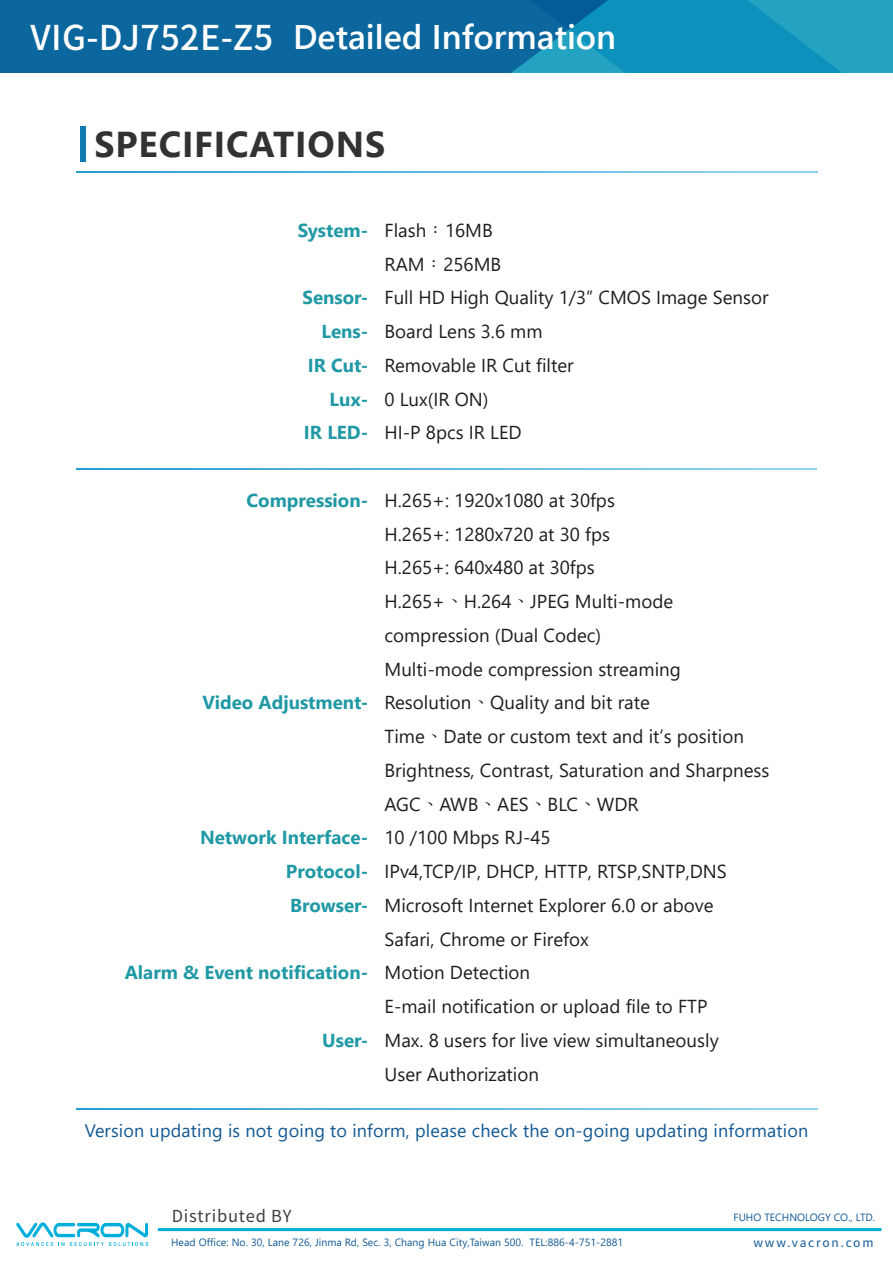
<style>
.page{position:relative;width:893px;height:1263px;background:#fff}
.page>*{position:absolute;margin:0;border:0;box-sizing:border-box;transform-origin:0 0}
.t1{font:700 36px "Segoe UI";letter-spacing:.02em;color:#313333}
.t2{font:600 34.2px "Segoe UI";color:#fff}
.t3{font:18.75px/33.8px "Segoe UI";color:#1e1e1e}
.t4{font:700 18.75px/33.8px "Segoe UI";color:#2099a5;text-align:right}
.t5{font:18px "Segoe UI";letter-spacing:.01em;color:#125993}
.t6{font:16.5px "Noto Sans CJ Ktc";letter-spacing:.05em;color:#3f3f3f}
.t7{font:12px "Noto Sans CJ Ktc";letter-spacing:.15em;color:#125993}
.t8{font:10.5px "Segoe UI";letter-spacing:.005em;color:#125993}
.s1{font-family:"Noto Sans CJ Ktc";font-weight:500}
.s2{font-family:"Adobe Ming Std";font-weight:300}
</style>
<div class="page">
<svg style="left:77px;top:171px;width:741px;height:1px"></svg>
<svg style="left:76px;top:469px;width:741px;height:1px"></svg>
<svg style="left:77px;top:1108px;width:741px;height:1px"></svg>
<svg style="left:754px;top:0;width:139px;height:73px;background:#1b9dbf"></svg>
<svg style="left:0;top:0;width:754px;height:73px;background:#0b72a4"></svg>
<div style="left:80px;top:127px;width:5px;height:35px;background:#127baf"></div>
<svg style="left:16px;top:1222px;width:132px;height:24px"></svg>
<hr style="left:158px;top:1228px;width:723px;height:3px;background:#00aedc">
<h2 class="t2" style="left:31px;top:5px;width:587px"><span class="s1">VIG-DJ752E-Z5</span> Detailed Information</h2>
<h1 class="t1" style="left:95px;top:110px;width:292px">SPECIFICATIONS</h1>
<p class="t4" style="left:298px;top:212px;width:72px">System-</p>
<p class="t4" style="left:302px;top:279px;width:67px">Sensor-<br>Lens-<br>IR Cut-<br>Lux-<br>IR LED-</p>
<p class="t3" style="left:384px;top:212px;width:386px">Flash<span class="s2">：</span>16MB<br>RAM<span class="s2">：</span>256MB<br>Full HD High Quality 1/3” CMOS Image Sensor<br>Board Lens 3.6 mm<br>Removable IR Cut filter<br>0 Lux(IR ON)<br>HI-P 8pcs IR LED</p>
<p class="t4" style="left:247px;top:482px;width:123px">Compression-</p>
<p class="t4" style="left:202px;top:684px;width:167px">Video Adjustment-</p>
<p class="t4" style="left:286px;top:819px;width:84px;text-align:justify;text-indent:-86px">Network Interface-Protocol-Browser-</p>
<p class="t4" style="left:125px;top:954px;width:245px">Alarm &amp; Event notification-</p>
<p class="t4" style="left:322px;top:1022px;width:48px">User-</p>
<p class="t3" style="left:384px;top:482px;width:386px">H.265+: 1920x1080 at 30fps<br>H.265+: 1280x720 at 30 fps<br>H.265+: 640x480 at 30fps<br>H.265+<span class="s2">、</span>H.264<span class="s2">、</span>JPEG Multi-mode compression (Dual Codec)<br>Multi-mode compression streaming<br>Resolution<span class="s2">、</span>Quality and bit rate<br>Time<span class="s2">、</span>Date or custom text and it’s position<br>Brightness, Contrast, Saturation and Sharpness<br>AGC<span class="s2">、</span>AWB<span class="s2">、</span>AES<span class="s2">、</span>BLC<span class="s2">、</span>WDR<br>10 /100 Mbps RJ-45<br>IPv4,TCP/IP, DHCP, HTTP, RTSP,SNTP,DNS<br>Microsoft Internet Explorer 6.0 or above<br>Safari, Chrome or Firefox<br>Motion Detection<br>E-mail notification or upload file to FTP<br>Max. 8 users for live view simultaneously<br>User Authorization</p>
<p class="t5" style="left:85px;top:1113px;width:725px">Version updating is not going to inform, please check the on-going updating information</p>
<p class="t6" style="left:172px;top:1207px;width:121px">Distributed BY</p>
<p class="t8" style="left:171px;top:1232px;width:454px">Head Office: No. 30, Lane 726, Jinma Rd, Sec. 3, Chang Hua City,Taiwan 500. TEL:886-4-751-2881</p>
<p class="t8" style="left:733px;top:1207px;width:143px">FUHO TECHNOLOGY CO., LTD.</p>
<p class="t7" style="left:753px;top:1236px;width:121px">www.vacron.com</p>
</div>
